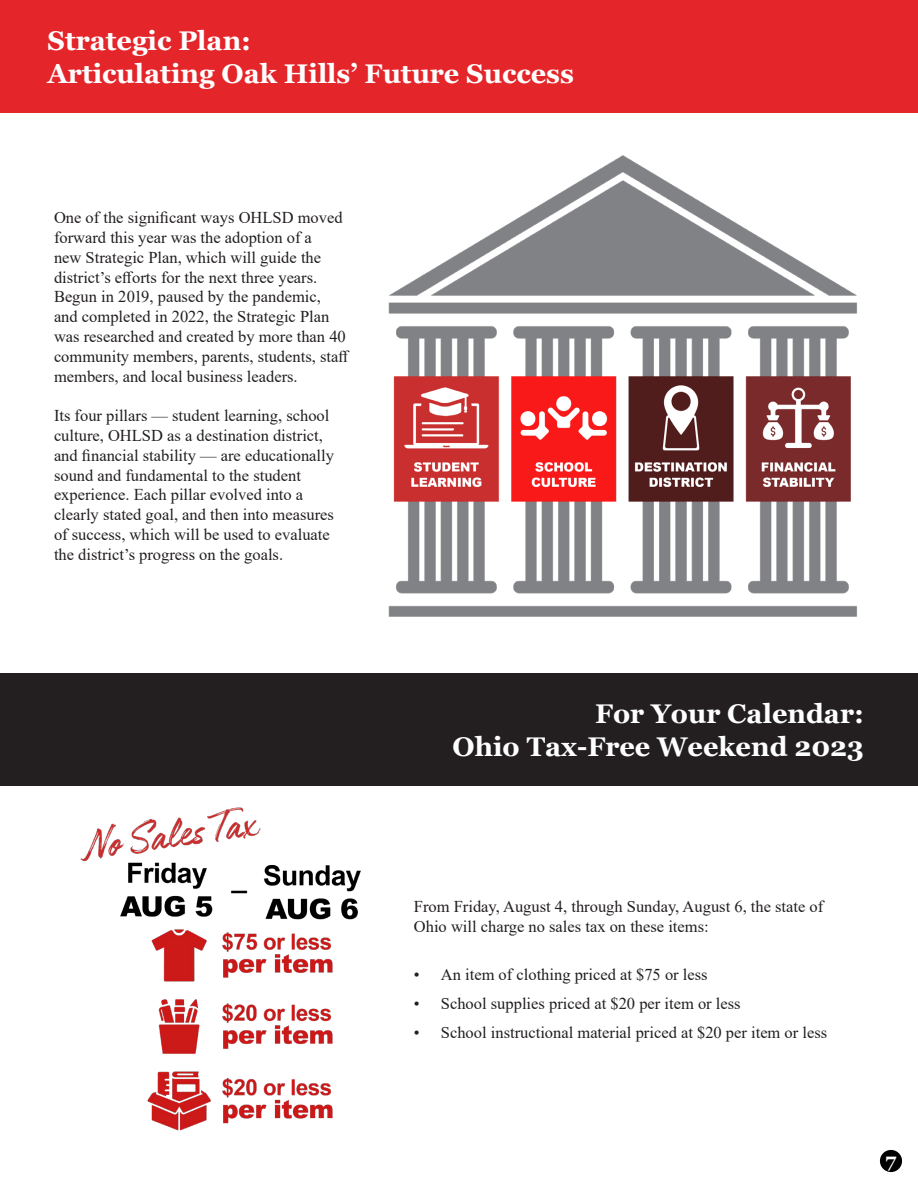
<style>
.page{position:relative;width:918px;height:1188px;background:#fff}
.page>*{position:absolute;margin:0;border:0;box-sizing:border-box;transform-origin:0 0}
.t1{font:700 27px "Georgia";color:#fff}
.t2{font:700 19.5px "Georgia";color:#fff}
.t3{font:16.5px/19.8px "Times New Roman";color:#231f20}
</style>
<div class="page">
<div style="left:0;top:0;width:918px;height:112px;background:#e42529"></div>
<div style="left:0;top:673px;width:918px;height:112px;background:#231f20"></div>
<img style="left:388px;top:155px;width:470px;height:462px">
<img style="left:80px;top:807px;width:281px;height:324px">
<div style="left:880px;top:1150px;width:22px;height:22px;background:#000;border-radius:50%"></div>
<p class="t1" style="left:48px;top:23px;width:205px">Strategic Plan:</p>
<p class="t1" style="left:48px;top:56px;width:528px">Articulating Oak Hills’ Future Success</p>
<p class="t3" style="left:54px;top:207px;width:290px">One of the significant ways OHLSD moved forward this year was the adoption of a new Strategic Plan, which will guide the district’s efforts for the next three years.</p>
<p class="t3" style="left:54px;top:287px;width:297px">Begun in 2019, paused by the pandemic,<br>and completed in 2022, the Strategic Plan was researched and created by more than 40 community members, parents, students, staff members, and local business leaders.</p>
<p class="t3" style="left:54px;top:405px;width:282px">Its four pillars — student learning, school culture, OHLSD as a destination district, and financial stability — are educationally sound and fundamental to the student experience. Each pillar evolved into a clearly stated goal, and then into measures of success, which will be used to evaluate the district’s progress on the goals.</p>
<p class="t1" style="left:595px;top:696px;width:271px">For Your Calendar:</p>
<p class="t1" style="left:453px;top:729px;width:413px">Ohio Tax-Free Weekend 2023</p>
<p class="t3" style="left:414px;top:896px;width:411px">From Friday, August 4, through Sunday, August 6, the state of<br>Ohio will charge no sales tax on these items:</p>
<p class="t3" style="left:414px;top:964px;width:295px">• An item of clothing priced at $75 or less</p>
<p class="t3" style="left:414px;top:993px;width:328px">• School supplies priced at $20 per item or less</p>
<p class="t3" style="left:414px;top:1022px;width:415px">• School instructional material priced at $20 per item or less</p>
<p class="t2" style="left:886px;top:1148px;width:12px">7</p>
</div>
